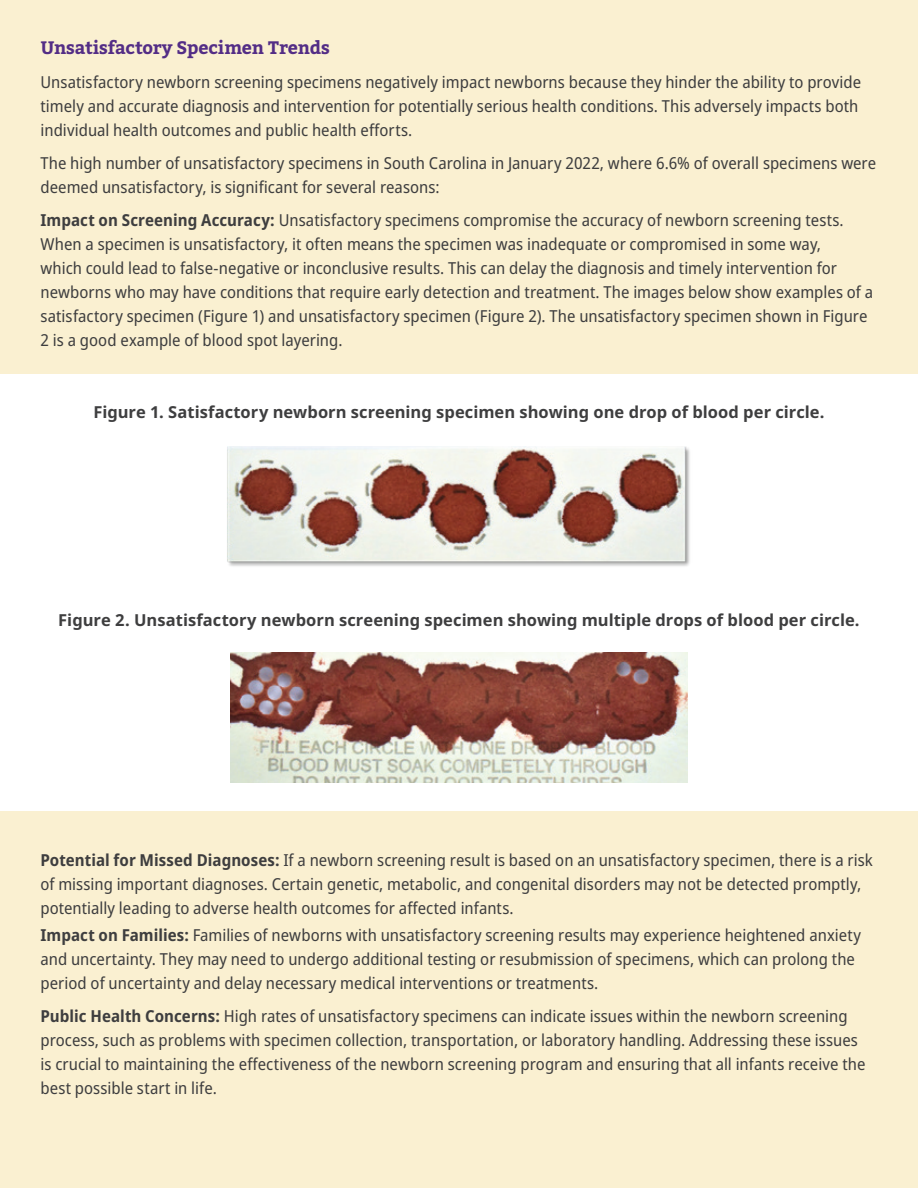
<style>
.page{position:relative;width:918px;height:1188px;background:#fff}
.page>*{position:absolute;margin:0;border:0;box-sizing:border-box;transform-origin:0 0}
.t1{font:700 18px "Bitter";letter-spacing:-.01em;color:#532d86}
.t2{font:semi-condensed 16.5px/24px "Noto Sans";color:#3e3e3f}
.t3{font:16.5px "Noto Sans";color:#3e3e3f}
.s1{font-weight:700}
</style>
<div class="page">
<div style="left:0;top:812px;width:918px;height:376px;background:#faf0d1"></div>
<div style="left:0;top:0;width:918px;height:374px;background:#faf0d1"></div>
<img style="left:227px;top:446px;width:463px;height:120px">
<img style="left:230px;top:653px;width:458px;height:129px">
<p class="t1" style="left:40px;top:36px;width:291px">Unsatisfactory Specimen Trends</p>
<p class="t2" style="left:40px;top:71px;width:822px">Unsatisfactory newborn screening specimens negatively impact newborns because they hinder the ability to provide timely and accurate diagnosis and intervention for potentially serious health conditions. This adversely impacts both individual health outcomes and public health efforts.</p>
<p class="t2" style="left:40px;top:152px;width:837px">The high number of unsatisfactory specimens in South Carolina in January 2022, where 6.6% of overall specimens were deemed unsatisfactory, is significant for several reasons:</p>
<p class="t2" style="left:40px;top:209px;width:834px"><span class="s1">Impact on Screening Accuracy:</span> Unsatisfactory specimens compromise the accuracy of newborn screening tests.<br>When a specimen is unsatisfactory, it often means the specimen was inadequate or compromised in some way,<br>which could lead to false-negative or inconclusive results. This can delay the diagnosis and timely intervention for newborns who may have conditions that require early detection and treatment. The images below show examples of a satisfactory specimen (Figure 1) and unsatisfactory specimen (Figure 2). The unsatisfactory specimen shown in Figure 2 is a good example of blood spot layering.</p>
<p class="t3" style="left:93px;top:401px;width:733px">Figure 1. Satisfactory newborn screening specimen showing one drop of blood per circle.</p>
<p class="t3" style="left:58px;top:609px;width:803px">Figure 2. Unsatisfactory newborn screening specimen showing multiple drops of blood per circle.</p>
<p class="t2" style="left:40px;top:849px;width:834px"><span class="s1">Potential for Missed Diagnoses:</span> If a newborn screening result is based on an unsatisfactory specimen, there is a risk of missing important diagnoses. Certain genetic, metabolic, and congenital disorders may not be detected promptly, potentially leading to adverse health outcomes for affected infants.</p>
<p class="t2" style="left:40px;top:924px;width:822px"><span class="s1">Impact on Families:</span> Families of newborns with unsatisfactory screening results may experience heightened anxiety and uncertainty. They may need to undergo additional testing or resubmission of specimens, which can prolong the period of uncertainty and delay necessary medical interventions or treatments.</p>
<p class="t2" style="left:40px;top:1005px;width:826px"><span class="s1">Public Health Concerns:</span> High rates of unsatisfactory specimens can indicate issues within the newborn screening process, such as problems with specimen collection, transportation, or laboratory handling. Addressing these issues is crucial to maintaining the effectiveness of the newborn screening program and ensuring that all infants receive the best possible start in life.</p>
</div>
